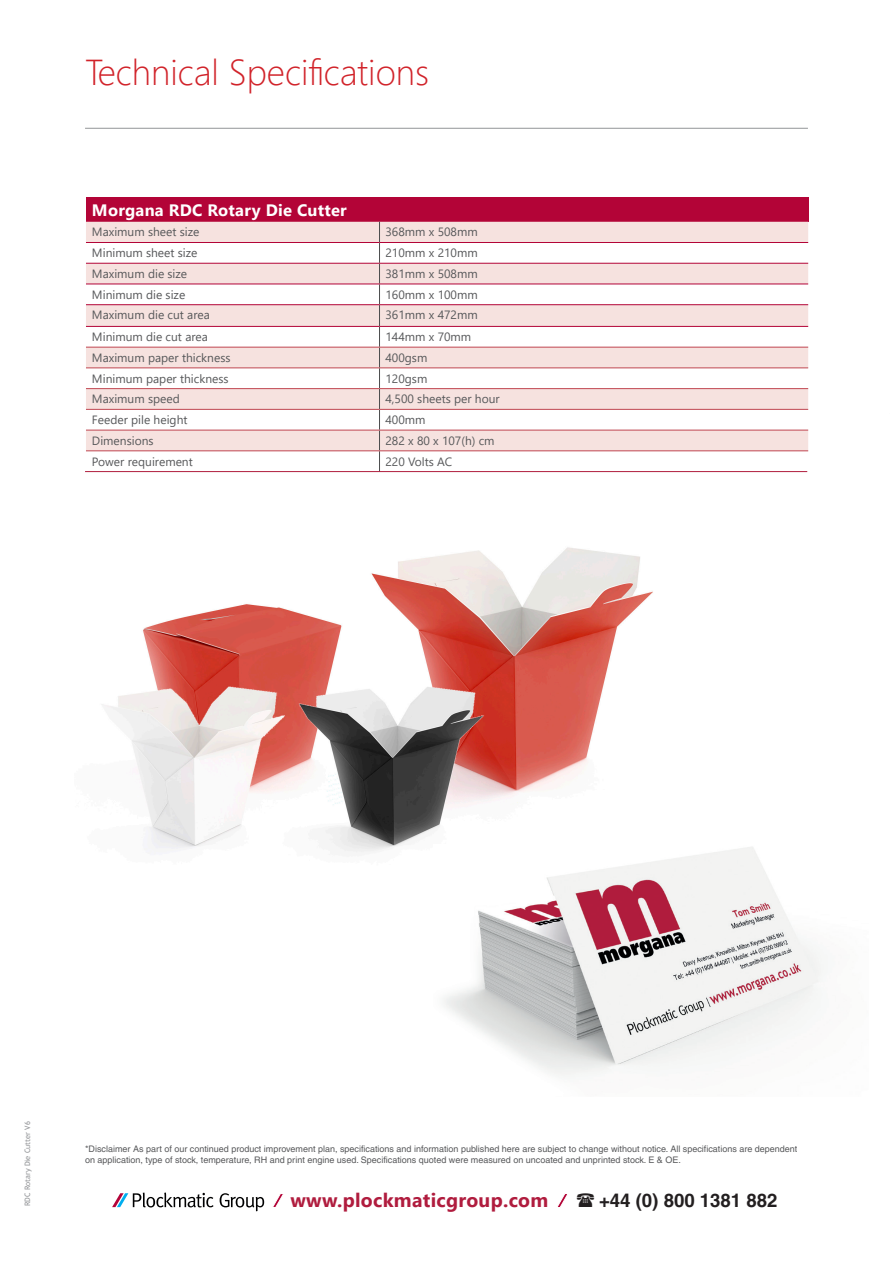
<style>
.page{position:relative;width:893px;height:1263px;background:#fff}
.page>*{position:absolute;margin:0;border:0;box-sizing:border-box;transform-origin:0 0}
.t1{font:300 36px "Segoe UI";color:#d1232a}
.t2{font:700 19.5px "Segoe UI";letter-spacing:.015em;color:#b01c3e}
.t3{font:700 18.6px "Helvetica LT Pro";color:#231f20}
.t4{font:700 16.5px "Segoe UI";letter-spacing:.015em;color:#fff}
.t5{font:12px "Segoe UI";color:#57585a}
.t6{font:9px/10.8px "Helvetica LT Pro";color:#57585a}
.t7{font:7.5px "Trebuchet MS";color:#939598}
</style>
<div class="page">
<hr style="left:85px;top:128px;width:723px;height:1px;background:#939598">
<div style="left:86px;top:198px;width:722px;height:24px;background:#b30437"></div>
<svg style="left:86px;top:222px;width:722px;height:228px;fill:#f6e2df"></svg>
<svg style="left:379px;top:222px;width:1px;height:249px"></svg>
<hr style="left:86px;top:242px;width:293px;height:1px;background:#b30437">
<hr style="left:379px;top:242px;width:429px;height:1px;background:#b30437">
<hr style="left:86px;top:263px;width:293px;height:1px;background:#b30437">
<hr style="left:379px;top:263px;width:429px;height:1px;background:#b30437">
<hr style="left:86px;top:284px;width:293px;height:1px;background:#b30437">
<hr style="left:379px;top:284px;width:429px;height:1px;background:#b30437">
<hr style="left:86px;top:304px;width:293px;height:1px;background:#b30437">
<hr style="left:379px;top:304px;width:429px;height:1px;background:#b30437">
<hr style="left:86px;top:326px;width:293px;height:1px;background:#b30437">
<hr style="left:379px;top:326px;width:429px;height:1px;background:#b30437">
<hr style="left:86px;top:347px;width:293px;height:1px;background:#c04651">
<hr style="left:379px;top:347px;width:429px;height:1px;background:#c04651">
<hr style="left:86px;top:367px;width:293px;height:1px;background:#c04651">
<hr style="left:379px;top:367px;width:429px;height:1px;background:#c04651">
<hr style="left:86px;top:388px;width:293px;height:1px;background:#c04651">
<hr style="left:379px;top:388px;width:429px;height:1px;background:#c04651">
<hr style="left:86px;top:409px;width:293px;height:1px;background:#c04651">
<hr style="left:379px;top:409px;width:429px;height:1px;background:#c04651">
<hr style="left:86px;top:430px;width:293px;height:1px;background:#c04651">
<hr style="left:379px;top:430px;width:429px;height:1px;background:#c04651">
<hr style="left:86px;top:450px;width:293px;height:1px;background:#c04651">
<hr style="left:379px;top:450px;width:429px;height:1px;background:#c04651">
<hr style="left:85px;top:471px;width:722px;height:1px;background:#b01d3d">
<img style="left:102px;top:547px;width:551px;height:306px">
<img style="left:434px;top:845px;width:387px;height:231px">
<svg style="left:557px;top:1193px;width:10px;height:15px"></svg>
<svg style="left:273px;top:1194px;width:11px;height:13px"></svg>
<svg style="left:220px;top:1193px;width:44px;height:18px"></svg>
<svg style="left:112px;top:1192px;width:102px;height:15px"></svg>
<p class="t1" style="left:85px;top:38px;width:346px">Technical Specifications</p>
<p class="t4" style="left:92px;top:194px;width:256px">Morgana RDC Rotary Die Cutter</p>
<p class="t5" style="left:92px;top:221px;width:109px">Maximum sheet size</p>
<p class="t5" style="left:385px;top:221px;width:94px">368mm x 508mm</p>
<p class="t5" style="left:92px;top:242px;width:107px">Minimum sheet size</p>
<p class="t5" style="left:385px;top:242px;width:94px">210mm x 210mm</p>
<p class="t5" style="left:92px;top:262px;width:97px">Maximum die size</p>
<p class="t5" style="left:385px;top:262px;width:94px">381mm x 508mm</p>
<p class="t5" style="left:92px;top:283px;width:95px">Minimum die size</p>
<p class="t5" style="left:385px;top:283px;width:94px">160mm x 100mm</p>
<p class="t5" style="left:92px;top:304px;width:119px">Maximum die cut area</p>
<p class="t5" style="left:385px;top:304px;width:94px">361mm x 472mm</p>
<p class="t5" style="left:92px;top:326px;width:118px">Minimum die cut area</p>
<p class="t5" style="left:385px;top:326px;width:87px">144mm x 70mm</p>
<p class="t5" style="left:92px;top:346px;width:140px">Maximum paper thickness</p>
<p class="t5" style="left:385px;top:346px;width:43px">400gsm</p>
<p class="t5" style="left:92px;top:367px;width:138px">Minimum paper thickness</p>
<p class="t5" style="left:385px;top:367px;width:43px">120gsm</p>
<p class="t5" style="left:92px;top:388px;width:89px">Maximum speed</p>
<p class="t5" style="left:385px;top:388px;width:116px">4,500 sheets per hour</p>
<p class="t5" style="left:92px;top:408px;width:97px">Feeder pile height</p>
<p class="t5" style="left:385px;top:408px;width:42px">400mm</p>
<p class="t5" style="left:92px;top:429px;width:63px">Dimensions</p>
<p class="t5" style="left:385px;top:429px;width:111px">282 x 80 x 107(h) cm</p>
<p class="t5" style="left:92px;top:450px;width:102px">Power requirement</p>
<p class="t5" style="left:385px;top:450px;width:68px">220 Volts AC</p>
<p class="t7" style="left:23px;top:1206px;width:86px;rotate:-90deg">RDC Rotary Die Cutter V6</p>
<p class="t6" style="left:85px;top:1143px;width:714px">*Disclaimer As part of our continued product improvement plan, specifications and information published here are subject to change without notice. All specifications are dependent on application, type of stock, temperature, RH and print engine used. Specifications quoted were measured on uncoated and unprinted stock. E &amp; OE.</p>
<p class="t2" style="left:290px;top:1182px;width:259px">www.plockmaticgroup.com</p>
<p class="t3" style="left:599px;top:1189px;width:180px">+44 (0) 800 1381 882</p>
</div>
